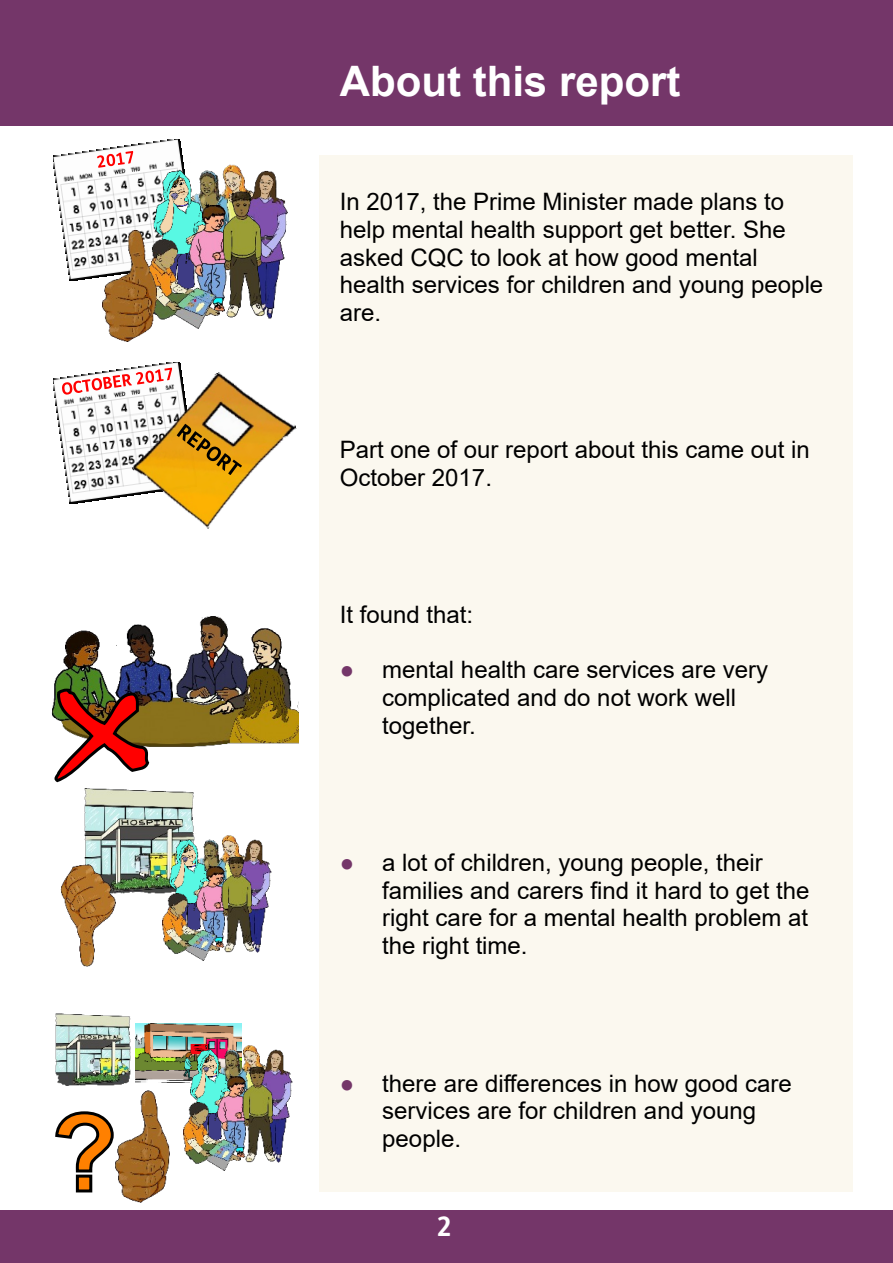
<style>
.page{position:relative;width:893px;height:1263px;background:#fff}
.page>*{position:absolute;margin:0;border:0;box-sizing:border-box;transform-origin:0 0}
.t1{font:700 42px "Arial";color:#fff}
.t2{font:700 27px "FS Me";color:#fff}
.t3{font:24px/27.6px "Arial";color:#000}
.t4{font:24px "Times New Roman";color:#743669}
</style>
<div class="page">
<div style="left:0;top:1210px;width:893px;height:53px;background:#743669"></div>
<div style="left:320px;top:155px;width:533px;height:1037px;background:#fbf8ef"></div>
<div style="left:0;top:0;width:893px;height:126px;background:#743669"></div>
<img style="left:53px;top:139px;width:130px;height:142px">
<svg style="left:97px;top:151px;width:36px;height:17px"></svg>
<img style="left:53px;top:377px;width:60px;height:126px">
<svg style="left:62px;top:370px;width:51px;height:25px"></svg>
<img style="left:113px;top:362px;width:184px;height:167px">
<svg style="left:177px;top:424px;width:65px;height:51px;background:#c1902a"></svg>
<img style="left:115px;top:1090px;width:55px;height:113px">
<img style="left:55px;top:1013px;width:76px;height:73px">
<img style="left:135px;top:1023px;width:107px;height:60px">
<img style="left:213px;top:1044px;width:23px;height:3px">
<img style="left:183px;top:1047px;width:53px;height:56px">
<img style="left:217px;top:1075px;width:19px;height:28px">
<img style="left:236px;top:1044px;width:57px;height:119px">
<img style="left:239px;top:1064px;width:38px;height:99px">
<img style="left:183px;top:1103px;width:57px;height:67px">
<svg style="left:55px;top:1111px;width:59px;height:82px"></svg>
<img style="left:51px;top:616px;width:248px;height:131px">
<svg style="left:53px;top:687px;width:99px;height:96px"></svg>
<img style="left:85px;top:788px;width:109px;height:106px">
<img style="left:162px;top:838px;width:53px;height:55px">
<img style="left:196px;top:865px;width:19px;height:28px">
<img style="left:215px;top:835px;width:57px;height:118px">
<img style="left:218px;top:854px;width:38px;height:99px">
<img style="left:162px;top:893px;width:57px;height:67px">
<img style="left:144px;top:167px;width:70px;height:73px">
<img style="left:189px;top:203px;width:25px;height:37px">
<img style="left:214px;top:164px;width:74px;height:155px">
<img style="left:218px;top:189px;width:50px;height:130px">
<img style="left:156px;top:240px;width:64px;height:88px">
<img style="left:60px;top:863px;width:63px;height:104px">
<img style="left:103px;top:231px;width:53px;height:111px">
<h1 class="t1" style="left:340px;top:65px;width:342px">About this report</h1>
<p class="t3" style="left:340px;top:191px;width:485px">In 2017, the Prime Minister made plans to help mental health support get better. She asked CQC to look at how good mental health services for children and young people are.</p>
<p class="t3" style="left:340px;top:438px;width:471px">Part one of our report about this came out in<br>October 2017.</p>
<p class="t3" style="left:340px;top:603px;width:135px">It found that:</p>
<p class="t3" style="left:382px;top:658px;width:387px">mental health care services are very complicated and do not work well together.</p>
<p class="t4" style="left:340px;top:662px;width:16px">●</p>
<p class="t4" style="left:340px;top:854px;width:16px">●</p>
<p class="t3" style="left:382px;top:851px;width:429px">a lot of children, young people, their families and carers find it hard to get the right care for a mental health problem at the right time.</p>
<p class="t4" style="left:340px;top:1075px;width:16px">●</p>
<p class="t3" style="left:382px;top:1071px;width:411px">there are differences in how good care services are for children and young people.</p>
<p class="t2" style="left:436px;top:1216px;width:17px">2</p>
</div>
